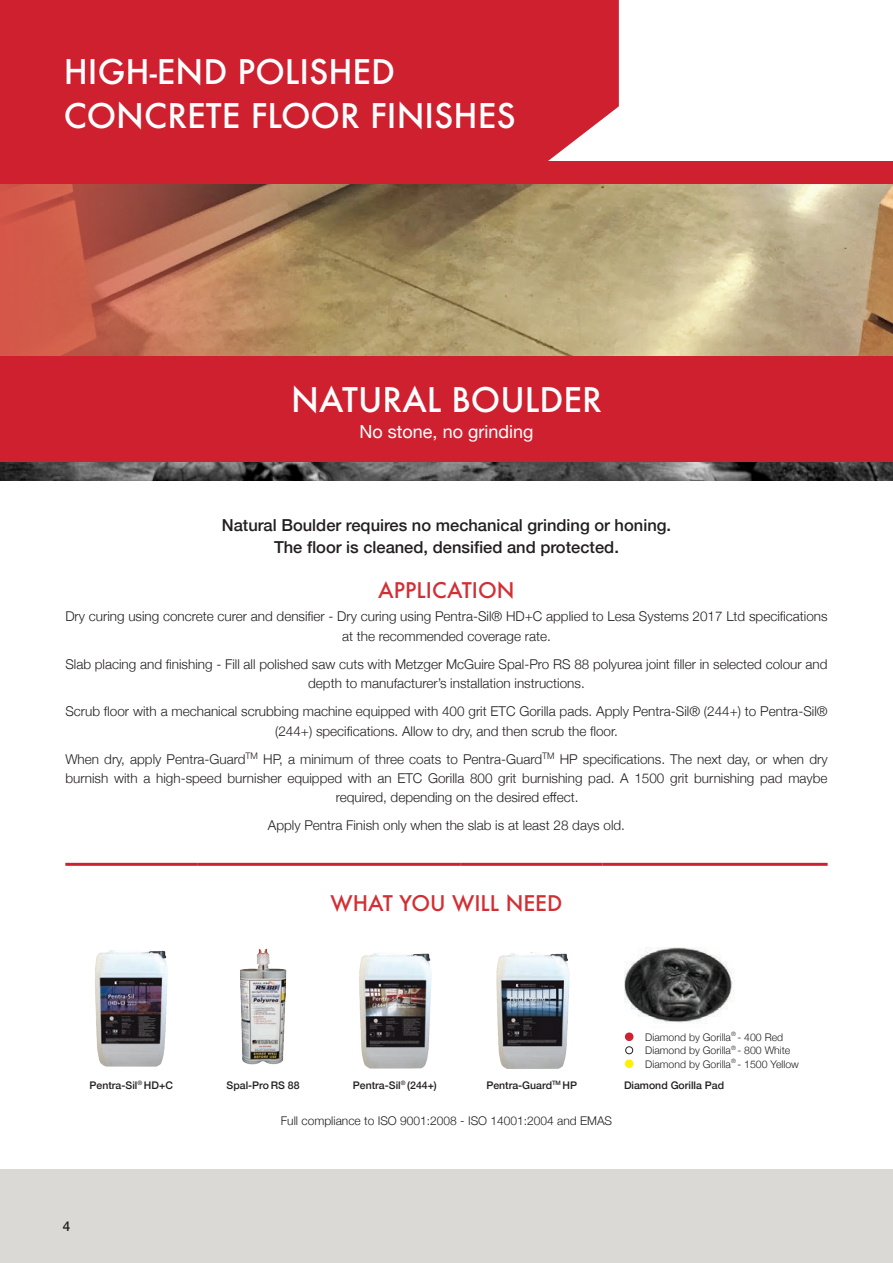
<style>
.page{position:relative;width:893px;height:1263px;background:#fff}
.page>*{position:absolute;margin:0;border:0;box-sizing:border-box;transform-origin:0 0}
.t1{font:500 33px/43.5px "Futura";color:#fff}
.t2{font:500 21px "Futura";color:#d22f34}
.t3{font:18px "Helvetica Neue";color:#fff}
.t4{font:500 16.5px/22.5px "Helvetica Neue";color:#231f20;text-align:center}
.t5{font:300 13.5px/19.5px "Helvetica Neue";color:#231f20;text-align:center}
.t6{font:500 13.5px "Helvetica Neue";color:#231f20}
.t7{font:300 12px "Helvetica Neue";color:#231f20}
.t8{font:300 10.5px/13.5px "Helvetica Neue";color:#231f20}
.t9{font:500 10.5px "Helvetica Neue";color:#231f20}
.s1{font-weight:500;font-size:16.5px;color:#cf202f}
.s2{font-weight:500;font-size:16.5px;color:#fff101}
</style>
<div class="page">
<img style="left:320px;top:184px;width:573px;height:172px">
<svg style="left:0;top:184px;width:320px;height:172px;background:#ba6e53"></svg>
<div style="left:0;top:1169px;width:893px;height:94px;background:#dad9d6"></div>
<div style="left:0;top:0;width:619px;height:161px;background:#cf202f"></div>
<div style="left:0;top:161px;width:893px;height:23px;background:#cf202f"></div>
<img style="left:0;top:462px;width:893px;height:18px">
<div style="left:0;top:356px;width:893px;height:106px;background:#cf202f"></div>
<hr style="left:65px;top:863px;width:132px;height:3px;background:#cf202f">
<hr style="left:197px;top:863px;width:132px;height:3px;background:#cf202f">
<hr style="left:329px;top:863px;width:132px;height:3px;background:#cf202f">
<hr style="left:461px;top:863px;width:142px;height:3px;background:#cf202f">
<hr style="left:603px;top:863px;width:225px;height:3px;background:#cf202f">
<img style="left:95px;top:950px;width:73px;height:117px">
<img style="left:240px;top:948px;width:47px;height:117px">
<img style="left:359px;top:953px;width:73px;height:116px">
<img style="left:496px;top:952px;width:74px;height:117px">
<img style="left:624px;top:947px;width:110px;height:76px">
<svg style="left:625px;top:1032px;width:9px;height:36px"></svg>
<p class="t1" style="left:64px;top:50px;width:453px">HIGH-END POLISHED<br>CONCRETE FLOOR FINISHES</p>
<p class="t1" style="left:291px;top:377px;width:312px">NATURAL BOULDER</p>
<p class="t3" style="left:360px;top:419px;width:175px">No stone, no grinding</p>
<p class="t4" style="left:222px;top:512px;width:451px">Natural Boulder requires no mechanical grinding or honing.<br>The floor is cleaned, densified and protected.</p>
<p class="t2" style="left:378px;top:575px;width:138px">APPLICATION</p>
<p class="t5" style="left:65px;top:606px;width:764px">Dry curing using concrete curer and densifier - Dry curing using Pentra-Sil® HD+C applied to Lesa Systems 2017 Ltd specifications at the recommended coverage rate.</p>
<p class="t5" style="left:65px;top:653px;width:764px">Slab placing and finishing - Fill all polished saw cuts with Metzger McGuire Spal-Pro RS 88 polyurea joint filler in selected colour and depth to manufacturer’s installation instructions.</p>
<p class="t5" style="left:65px;top:701px;width:764px">Scrub floor with a mechanical scrubbing machine equipped with 400 grit ETC Gorilla pads. Apply Pentra-Sil® (244+) to Pentra-Sil® (244+) specifications. Allow to dry, and then scrub the floor.</p>
<p class="t5" style="left:65px;top:748px;width:764px">When dry, apply Pentra-Guard<sup>TM</sup> HP, a minimum of three coats to Pentra-Guard<sup>TM</sup> HP specifications. The next day, or when dry</p>
<p class="t5" style="left:65px;top:767px;width:764px">burnish with a high-speed burnisher equipped with an ETC Gorilla 800 grit burnishing pad. A 1500 grit burnishing pad maybe</p>
<p class="t5" style="left:336px;top:787px;width:244px">required, depending on the desired effect.</p>
<p class="t5" style="left:268px;top:815px;width:359px">Apply Pentra Finish only when the slab is at least 28 days old.</p>
<p class="t2" style="left:331px;top:889px;width:233px">WHAT YOU WILL NEED</p>
<p class="t8" style="left:645px;top:1029px;width:147px;text-indent:-21px"><span class="s1">●</span> Diamond by Gorilla<sup>®</sup> - 400 Red<br>Diamond by Gorilla<sup>®</sup> - 800 White</p>
<p class="t8" style="left:624px;top:1056px;width:176px"><span class="s2">●</span> Diamond by Gorilla<sup>®</sup> - 1500 Yellow</p>
<p class="t9" style="left:90px;top:1077px;width:85px">Pentra-Sil<sup>®</sup> HD+C</p>
<p class="t9" style="left:227px;top:1077px;width:74px">Spal-Pro RS 88</p>
<p class="t9" style="left:353px;top:1077px;width:85px">Pentra-Sil<sup>®</sup> (244+)</p>
<p class="t9" style="left:486px;top:1077px;width:92px">Pentra-Guard<sup>TM</sup> HP</p>
<p class="t9" style="left:624px;top:1077px;width:102px">Diamond Gorilla Pad</p>
<p class="t7" style="left:281px;top:1111px;width:333px">Full compliance to ISO 9001:2008 - ISO 14001:2004 and EMAS</p>
<p class="t6" style="left:63px;top:1215px;width:9px">4</p>
</div>
